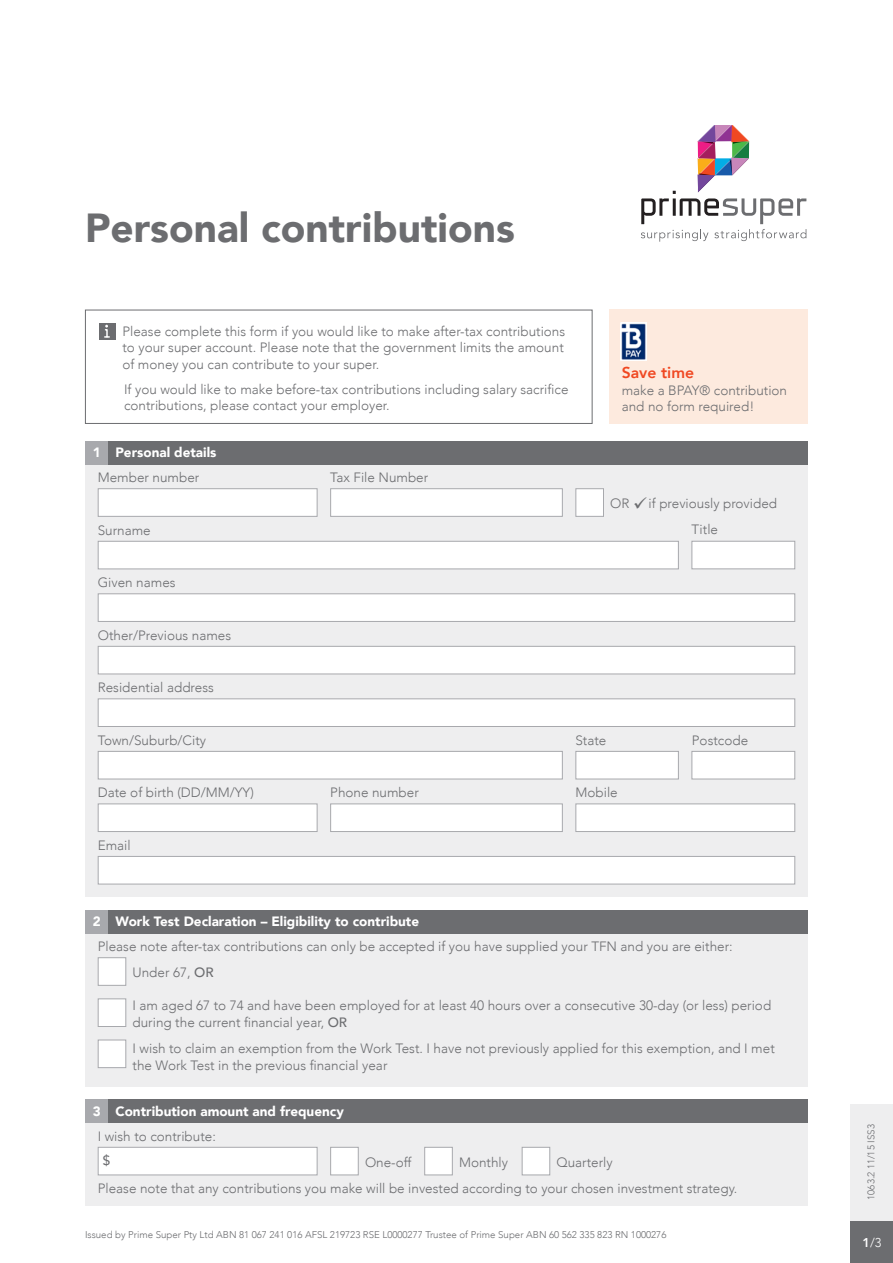
<style>
.page{position:relative;width:893px;height:1263px;background:#fff}
.page>*{position:absolute;margin:0;border:0;box-sizing:border-box;transform-origin:0 0}
.A_Head{font:900 40.5px "Avenir";color:#6c6d70}
.A_body{font:800 15.75px "Avenir";color:#f04822}
.A_body-2{font:300 13.5px/16.5px "Avenir";color:#6c6d70}
.C_head{font:900 13.5px "Avenir";color:#fff}
.A_body-3{font:500 13.5px "Avenir";color:#6c6d70}
.t1{font:300 12.75px "Avenir";color:#fff}
.t2{font:300 9.75px "Avenir";color:#6c6d70}
.s1{font-weight:500}
.s2{font-weight:800}
</style>
<div class="page">
<div style="left:850px;top:1220px;width:43px;height:43px;background:#6c6d70"></div>
<div style="left:851px;top:1103px;width:42px;height:117px;background:#eeeeef"></div>
<svg style="left:641px;top:125px;width:165px;height:117px"></svg>
<div style="left:85px;top:464px;width:723px;height:433px;background:#eeeeef"></div>
<div style="left:85px;top:933px;width:723px;height:154px;background:#eeeeef"></div>
<div style="left:85px;top:441px;width:23px;height:23px;background:#a8a9ad"></div>
<div style="left:108px;top:441px;width:700px;height:23px;background:#6c6d70"></div>
<div style="left:85px;top:910px;width:23px;height:23px;background:#a8a9ad"></div>
<div style="left:108px;top:910px;width:700px;height:23px;background:#6c6d70"></div>
<div style="left:98px;top:541px;width:581px;height:28px;background:#fff;border:1px solid #a8a9ad"></div>
<div style="left:98px;top:593px;width:697px;height:29px;background:#fff;border:1px solid #a8a9ad"></div>
<div style="left:98px;top:646px;width:697px;height:28px;background:#fff;border:1px solid #a8a9ad"></div>
<div style="left:98px;top:698px;width:697px;height:29px;background:#fff;border:1px solid #a8a9ad"></div>
<div style="left:98px;top:751px;width:465px;height:28px;background:#fff;border:1px solid #a8a9ad"></div>
<div style="left:98px;top:856px;width:697px;height:28px;background:#fff;border:1px solid #a8a9ad"></div>
<div style="left:98px;top:803px;width:219px;height:29px;background:#fff;border:1px solid #a8a9ad"></div>
<div style="left:330px;top:803px;width:233px;height:29px;background:#fff;border:1px solid #a8a9ad"></div>
<div style="left:575px;top:803px;width:220px;height:29px;background:#fff;border:1px solid #a8a9ad"></div>
<div style="left:575px;top:751px;width:104px;height:28px;background:#fff;border:1px solid #a8a9ad"></div>
<div style="left:691px;top:751px;width:104px;height:28px;background:#fff;border:1px solid #a8a9ad"></div>
<div style="left:691px;top:541px;width:104px;height:28px;background:#fff;border:1px solid #a8a9ad"></div>
<div style="left:98px;top:488px;width:219px;height:29px;background:#fff;border:1px solid #a8a9ad"></div>
<div style="left:330px;top:488px;width:233px;height:29px;background:#fff;border:1px solid #a8a9ad"></div>
<div style="left:575px;top:488px;width:29px;height:29px;background:#fff;border:1px solid #a8a9ad"></div>
<div style="left:98px;top:957px;width:28px;height:29px;background:#fff;border:1px solid #a8a9ad"></div>
<div style="left:98px;top:998px;width:28px;height:29px;background:#fff;border:1px solid #a8a9ad"></div>
<div style="left:98px;top:1039px;width:28px;height:29px;background:#fff;border:1px solid #a8a9ad"></div>
<div style="left:85px;top:1123px;width:723px;height:83px;background:#eeeeef"></div>
<div style="left:85px;top:1099px;width:23px;height:24px;background:#a8a9ad"></div>
<div style="left:108px;top:1099px;width:700px;height:24px;background:#6c6d70"></div>
<div style="left:98px;top:1147px;width:219px;height:28px;background:#fff"></div>
<div style="left:98px;top:1147px;width:219px;height:28px;border:1px solid #a8a9ad"></div>
<div style="left:330px;top:1147px;width:29px;height:28px;background:#fff;border:1px solid #a8a9ad"></div>
<div style="left:424px;top:1147px;width:29px;height:28px;background:#fff;border:1px solid #a8a9ad"></div>
<div style="left:522px;top:1147px;width:28px;height:28px;background:#fff;border:1px solid #a8a9ad"></div>
<div style="left:609px;top:310px;width:199px;height:114px;background:#fdeade"></div>
<div style="left:99px;top:323px;width:16px;height:17px;background:#6c6d70"></div>
<svg style="left:104px;top:325px;width:6px;height:13px"></svg>
<div style="left:85px;top:310px;width:507px;height:114px;border:1px solid #6c6d70"></div>
<img style="left:621px;top:322px;width:26px;height:38px">
<p class="A_Head" style="left:85px;top:193px;width:431px">Personal contributions</p>
<p class="A_body-2" style="left:122px;top:323px;width:444px;text-align:justify">Please complete this form if you would like to make after-tax contributions to your super account. Please note that the government limits the amount of money you can contribute to your super.</p>
<p class="A_body-2" style="left:124px;top:381px;width:446px">If you would like to make before-tax contributions including salary sacrifice contributions, please contact your employer.</p>
<p class="C_head" style="left:93px;top:441px;width:9px">1</p>
<p class="C_head" style="left:115px;top:441px;width:103px">Personal details</p>
<p class="A_body-2" style="left:98px;top:469px;width:103px">Member number</p>
<p class="A_body-2" style="left:98px;top:522px;width:55px">Surname</p>
<p class="A_body-2" style="left:330px;top:469px;width:100px">Tax File Number</p>
<p class="A_body" style="left:622px;top:360px;width:74px">Save time</p>
<p class="A_body-2" style="left:622px;top:382px;width:167px">make a BPAY® contribution and no form required!</p>
<p class="A_body-2" style="left:610px;top:495px;width:168px">OR ✓if previously provided</p>
<p class="A_body-2" style="left:691px;top:522px;width:28px">Title</p>
<p class="A_body-2" style="left:98px;top:574px;width:79px">Given names</p>
<p class="A_body-2" style="left:98px;top:627px;width:135px">Other/Previous names</p>
<p class="A_body-2" style="left:98px;top:679px;width:118px">Residential address</p>
<p class="A_body-2" style="left:98px;top:732px;width:110px">Town/Suburb/City</p>
<p class="A_body-2" style="left:575px;top:732px;width:33px">State</p>
<p class="A_body-2" style="left:692px;top:732px;width:58px">Postcode</p>
<p class="A_body-2" style="left:98px;top:784px;width:158px">Date of birth (DD/MM/YY)</p>
<p class="A_body-2" style="left:330px;top:784px;width:90px">Phone number</p>
<p class="A_body-2" style="left:575px;top:784px;width:44px">Mobile</p>
<p class="A_body-2" style="left:98px;top:837px;width:34px">Email</p>
<p class="C_head" style="left:93px;top:910px;width:9px">2</p>
<p class="C_head" style="left:115px;top:910px;width:305px">Work Test Declaration – Eligibility to contribute</p>
<p class="A_body-2" style="left:98px;top:938px;width:636px">Please note after-tax contributions can only be accepted if you have supplied your TFN and you are either:</p>
<p class="A_body-2" style="left:133px;top:964px;width:83px">Under 67, <span class="s1">OR</span></p>
<p class="A_body-2" style="left:133px;top:997px;width:640px">I am aged 67 to 74 and have been employed for at least 40 hours over a consecutive 30-day (or less) period during the current financial year, <span class="s1">OR</span></p>
<p class="A_body-2" style="left:133px;top:1040px;width:644px">I wish to claim an exemption from the Work Test. I have not previously applied for this exemption, and I met the Work Test in the previous financial year</p>
<p class="C_head" style="left:93px;top:1099px;width:9px">3</p>
<p class="C_head" style="left:115px;top:1099px;width:230px">Contribution amount and frequency</p>
<p class="A_body-2" style="left:98px;top:1128px;width:120px">I wish to contribute:</p>
<p class="A_body-3" style="left:103px;top:1149px;width:9px">$</p>
<p class="A_body-2" style="left:365px;top:1154px;width:48px">One-off</p>
<p class="A_body-2" style="left:459px;top:1154px;width:51px">Monthly</p>
<p class="A_body-2" style="left:556px;top:1154px;width:58px">Quarterly</p>
<p class="A_body-2" style="left:98px;top:1180px;width:641px">Please note that any contributions you make will be invested according to your chosen investment strategy.</p>
<p class="t2" style="left:85px;top:1228px;width:583px">Issued by Prime Super Pty Ltd ABN 81 067 241 016 AFSL 219723 RSE L0000277 Trustee of Prime Super ABN 60 562 335 823 RN 1000276</p>
<p class="t2" style="left:865px;top:1200px;width:77px;rotate:-90deg">1063.2 11/15 ISS3</p>
<p class="t1" style="left:862px;top:1235px;width:20px"><span class="s2">1</span>/3</p>
</div>
